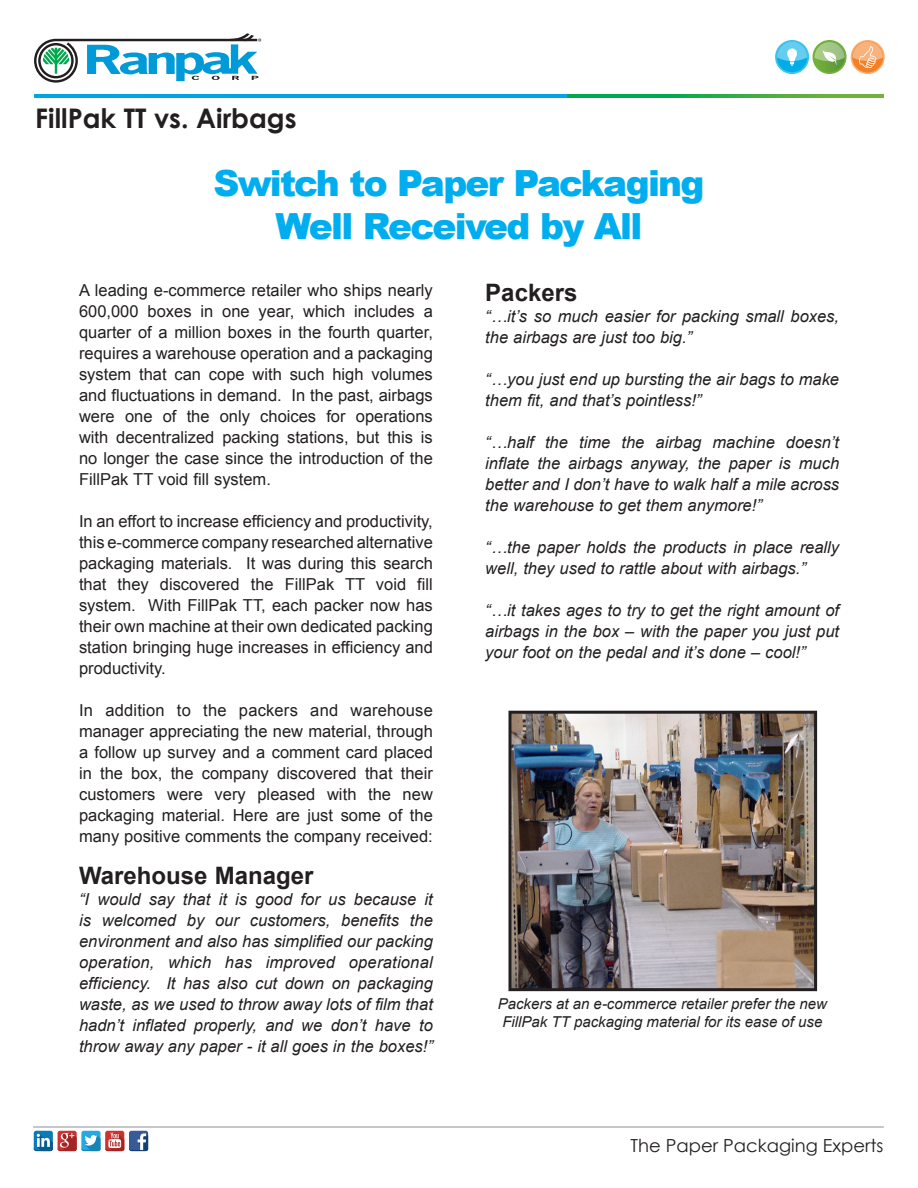
<style>
.page{position:relative;width:918px;height:1188px;background:#fff}
.page>*{position:absolute;margin:0;border:0;box-sizing:border-box;transform-origin:0 0}
.t1{font:900 36px "Arial";letter-spacing:-.05em;color:#00aeef}
.t2{font:700 27px "Century Gothic";color:#231f20}
.Heading_1{font:700 24px "Arial";color:#231f20}
.kop02{font:18px "Century Gothic";color:#231f20}
.t3{font:16.5px/21px "Arial";color:#231f20;text-align:justify}
.t4{font:italic 16.5px/21px "Arial";color:#231f20;text-align:justify}
.t5{font:italic 15px/18px "Arial";color:#231f20;text-align:center}
</style>
<div class="page">
<img style="left:512px;top:715px;width:301px;height:272px">
<div style="left:508px;top:711px;width:309px;height:280px;border:3px solid #231f20"></div>
<hr style="left:34px;top:94px;width:808px;height:3px;background:#00a6e4">
<svg style="left:568px;top:94px;width:316px;height:3px"></svg>
<div style="left:813px;top:41px;width:33px;height:32px;background:#69a53a;border-radius:16px"></div>
<div style="left:813px;top:40px;width:34px;height:34px;border:2px solid #74b13a;border-radius:50%"></div>
<svg style="left:851px;top:41px;width:33px;height:32px"></svg>
<div style="left:851px;top:40px;width:34px;height:34px;border:2px solid #faae74;border-radius:50%"></div>
<svg style="left:853px;top:41px;width:30px;height:27px"></svg>
<svg style="left:815px;top:42px;width:30px;height:24px"></svg>
<svg style="left:776px;top:41px;width:32px;height:32px"></svg>
<div style="left:775px;top:40px;width:34px;height:34px;border:2px solid #3fc2ed;border-radius:50%"></div>
<svg style="left:777px;top:41px;width:30px;height:25px"></svg>
<svg style="left:34px;top:33px;width:227px;height:50px"></svg>
<hr style="left:33px;top:1127px;width:851px;height:1px;background:#231f20">
<div style="left:129px;top:1131px;width:19px;height:20px;background:#395a99;border-radius:2px"></div>
<div style="left:58px;top:1131px;width:19px;height:20px;background:#cc3432;border-radius:2px"></div>
<div style="left:81px;top:1131px;width:20px;height:20px;background:#27a8e0;border-radius:2px"></div>
<div style="left:34px;top:1131px;width:19px;height:20px;background:#0c7ab6;border-radius:2px"></div>
<svg style="left:105px;top:1131px;width:19px;height:20px"></svg>
<svg style="left:34px;top:1133px;width:114px;height:18px"></svg>
<p class="t2" style="left:35px;top:98px;width:263px">FillPak TT vs. Airbags</p>
<p class="t1" style="left:214px;top:157px;width:492px">Switch to Paper Packaging</p>
<p class="t1" style="left:276px;top:200px;width:368px">Well Received by All</p>
<p class="t3" style="left:79px;top:279px;width:355px">A leading e-commerce retailer who ships nearly 600,000 boxes in one year, which includes a quarter of a million boxes in the fourth quarter, requires a warehouse operation and a packaging system that can cope with such high volumes and fluctuations in demand. In the past, airbags were one of the only choices for operations with decentralized packing stations, but this is no longer the case since the introduction of the FillPak TT void fill system.</p>
<p class="t3" style="left:79px;top:510px;width:355px">In an effort to increase efficiency and productivity, this e-commerce company researched alternative packaging materials. It was during this search that they discovered the FillPak TT void fill system. With FillPak TT, each packer now has their own machine at their own dedicated packing station bringing huge increases in efficiency and productivity.</p>
<p class="t3" style="left:79px;top:699px;width:355px">In addition to the packers and warehouse manager appreciating the new material, through a follow up survey and a comment card placed in the box, the company discovered that their customers were very pleased with the new packaging material. Here are just some of the many positive comments the company received:</p>
<p class="Heading_1" style="left:79px;top:859px;width:236px">Warehouse Manager</p>
<p class="t4" style="left:79px;top:888px;width:355px">“I would say that it is good for us because it is welcomed by our customers, benefits the environment and also has simplified our packing operation, which has improved operational efficiency. It has also cut down on packaging waste, as we used to throw away lots of film that hadn’t inflated properly, and we don’t have to throw away any paper - it all goes in the boxes!”</p>
<p class="Heading_1" style="left:485px;top:277px;width:94px">Packers</p>
<p class="t4" style="left:485px;top:306px;width:355px">“…it’s so much easier for packing small boxes, the airbags are just too big.”</p>
<p class="t4" style="left:485px;top:369px;width:355px">“…you just end up bursting the air bags to make them fit, and that’s pointless!”</p>
<p class="t4" style="left:485px;top:432px;width:355px">“…half the time the airbag machine doesn’t inflate the airbags anyway, the paper is much better and I don’t have to walk half a mile across the warehouse to get them anymore!”</p>
<p class="t4" style="left:485px;top:537px;width:355px">“…the paper holds the products in place really well, they used to rattle about with airbags.”</p>
<p class="t4" style="left:485px;top:600px;width:355px">“…it takes ages to try to get the right amount of airbags in the box – with the paper you just put your foot on the pedal and it’s done – cool!”</p>
<p class="t5" style="left:498px;top:995px;width:331px">Packers at an e-commerce retailer prefer the new<br>FillPak TT packaging material for its ease of use</p>
<p class="kop02" style="left:630px;top:1133px;width:255px">The Paper Packaging Experts</p>
</div>
